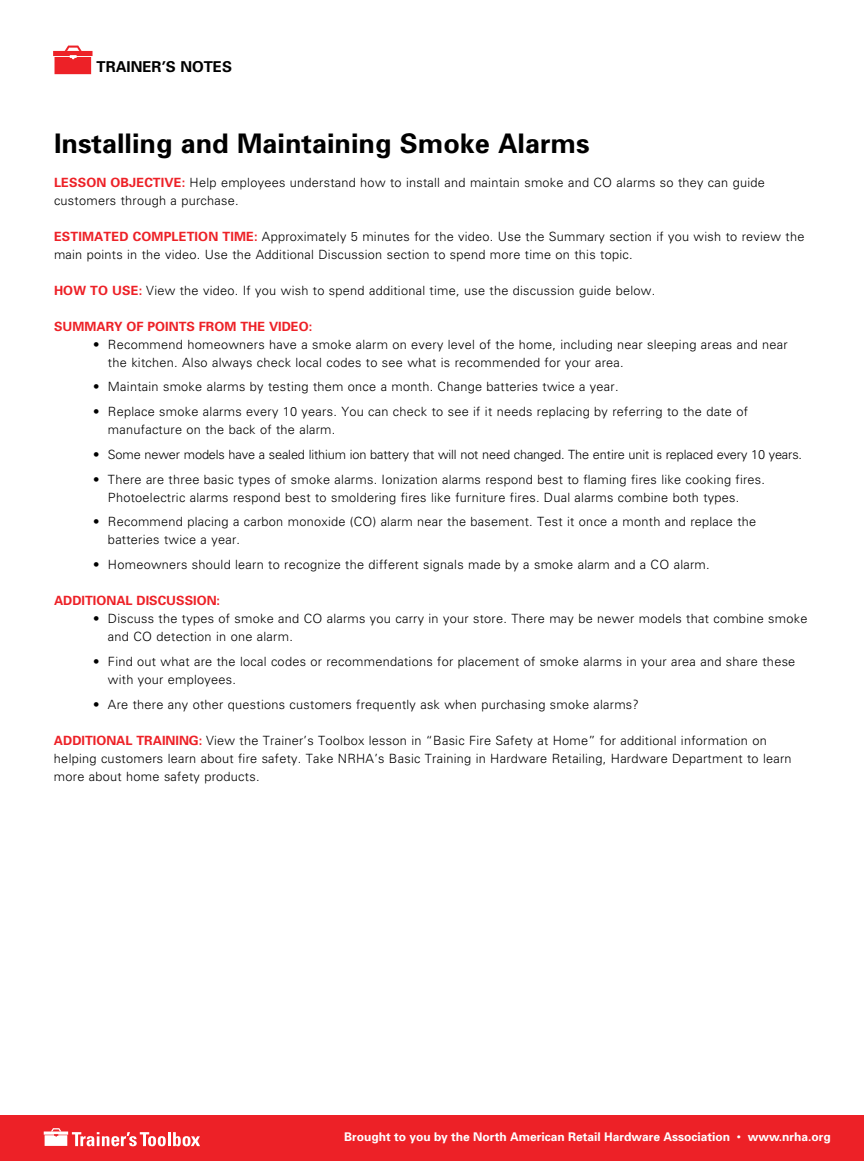
<style>
.page{position:relative;width:864px;height:1161px;background:#fff}
.page>*{position:absolute;margin:0;border:0;box-sizing:border-box;transform-origin:0 0}
.t1{font:700 27px "Univers";color:#000}
.t2{font:700 15px "Univers";color:#000}
.t3{font:300 12.75px/18px "Univers";letter-spacing:.02em;color:#000}
.t4{font:300 12.75px "Univers";letter-spacing:-.01em;color:#000}
.t5{font:700 12.75px "Univers";color:#ed2127}
.t6{font:700 12px "Univers";color:#fff}
.s1{font-weight:700;color:#ed2127}
.s2{font-weight:400}
</style>
<div class="page">
<div style="left:0;top:1116px;width:864px;height:45px;background:#ed2127"></div>
<hr style="left:168px;top:1132px;width:3px;height:14px;background:#fff">
<svg style="left:173px;top:1132px;width:27px;height:14px"></svg>
<svg style="left:44px;top:1128px;width:122px;height:18px"></svg>
<svg style="left:53px;top:46px;width:40px;height:28px"></svg>
<p class="t2" style="left:97px;top:57px;width:134px">TRAI NER’S NOTES</p>
<h1 class="t1" style="left:54px;top:126px;width:537px">INSTALLING AND MAINTAINING SMOKE ALARMS</h1>
<p class="t3" style="left:54px;top:173px;width:712px"><span class="s1">LESSON OBJECTIVE:</span> Help employees understand how to install and maintain smoke and CO alarms so they can guide customers through a purchase.</p>
<p class="t5" style="left:54px;top:228px;width:34px">ESTIMA</p>
<p class="t5" style="left:104px;top:228px;width:128px">TED COMPLETION TIM</p>
<p class="t3" style="left:54px;top:227px;width:752px;text-indent:192px"><span class="s1">E:</span> Approximately 5 minutes for the video. Use the Summary section if you wish to review the main points in the video. Use the Additional Discussion section to spend more time on this topic.</p>
<p class="t3" style="left:54px;top:281px;width:603px"><span class="s1">HOW TO USE:</span> View the video. If you wish to spend additional time, use the discussion guide below.</p>
<p class="t5" style="left:54px;top:318px;width:21px">SUMMA</p>
<p class="t5" style="left:106px;top:318px;width:208px">RY OF POINTS FROM THE VIDEO:</p>
<p class="t3" style="left:108px;top:335px;width:681px;text-indent:-15px">• Recommend homeowners have a smoke alarm on every level of the home, including near sleeping areas and near the kitchen. Also always check local codes to see what is recommended for your area.</p>
<p class="t3" style="left:93px;top:378px;width:527px">• Maintain smoke alarms by testing them once a month. Change batteries twice a year.</p>
<p class="t3" style="left:108px;top:403px;width:641px;text-indent:-15px">• Replace smoke alarms every 10 years. You can check to see if it needs replacing by referring to the date of manufacture on the back of the alarm.</p>
<p class="t4" style="left:93px;top:447px;width:711px">• Some newer models have a sealed lithium ion battery that will not need changed. The entire unit is replaced every 10 years.</p>
<p class="t3" style="left:108px;top:470px;width:659px;text-indent:-15px">• There are three basic types of smoke alarms. Ionization alarms respond best to flaming fires like cooking fires.<br>Photoelectric alarms respond best to smoldering fires like furniture fires. Dual alarms combine both types.</p>
<p class="t3" style="left:108px;top:513px;width:650px;text-indent:-15px">• Recommend placing a carbon monoxide (CO) alarm near the basement. Test it once a month and replace the batteries twice a year.</p>
<p class="t3" style="left:93px;top:556px;width:618px">• Homeowners should learn to recognize the different signals made by a smoke alarm and a CO alarm.</p>
<p class="t5" style="left:54px;top:592px;width:121px">ADDITIONAL DISCUSSI</p>
<p class="t5" style="left:197px;top:592px;width:25px">ON:</p>
<p class="t3" style="left:108px;top:610px;width:701px;text-indent:-15px">• Discuss the types of smoke and CO alarms you carry in your store. There may be newer models that combine smoke and CO detection in one alarm.</p>
<p class="t3" style="left:108px;top:652px;width:689px;text-indent:-15px">• Find out what are the local codes or recommendations for placement of smoke alarms in your area and share these with your employees.</p>
<p class="t3" style="left:93px;top:695px;width:547px">• Are there any other questions customers frequently ask when purchasing smoke alarms?</p>
<p class="t3" style="left:54px;top:731px;width:739px"><span class="s1">ADDITIONAL TRAINING:</span> View the Trainer’s Toolbox lesson in “Basic Fire Safety at Home” for additional information on helping customers learn about fire safety. Take NRHA’s Basic Training in Hardware Retailing, Hardware Department to learn more about home safety products.</p>
<p class="t6" style="left:344px;top:1129px;width:488px">BROUGHT TO YOU BY THE NORTH AMERICAN RETAIL HARDWARE ASSOCIATION <span class="s2">•</span> WWW.NRHA.ORG</p>
</div>
